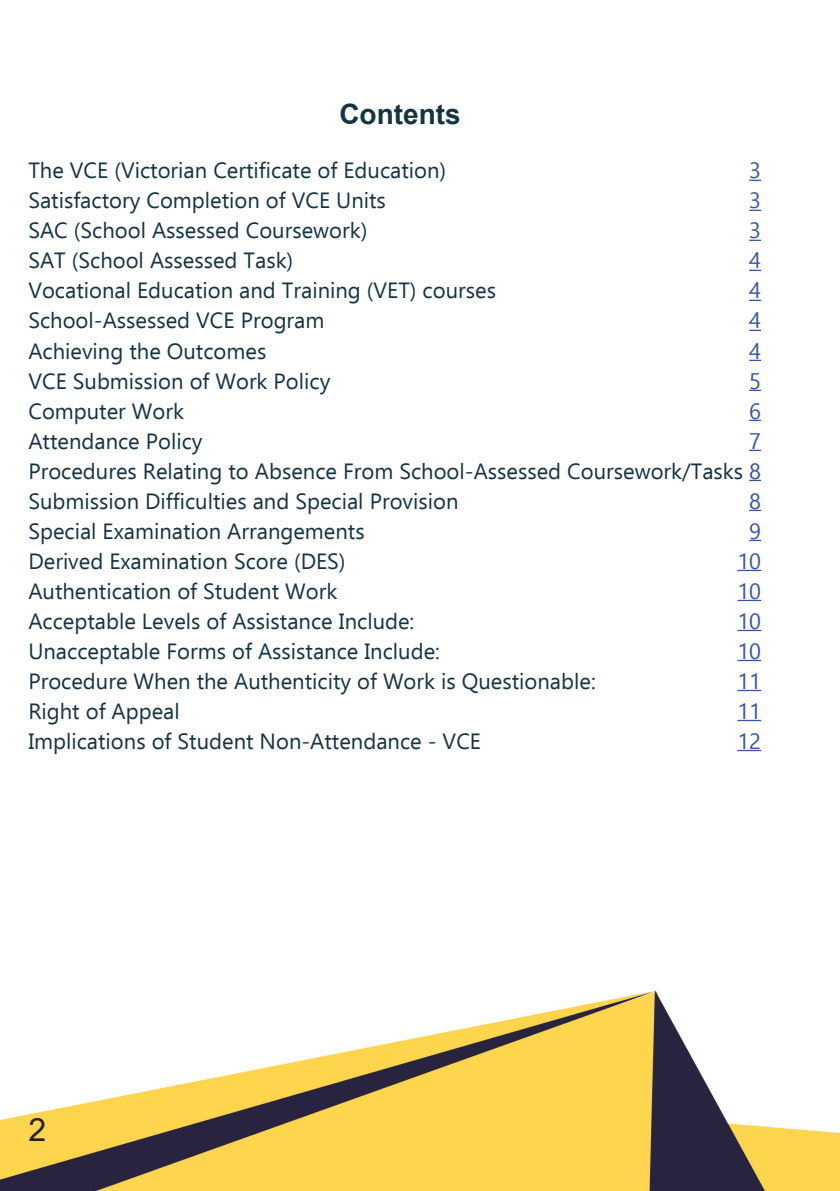
<style>
.page{position:relative;width:840px;height:1191px;background:#fff}
.page>*{position:absolute;margin:0;border:0;box-sizing:border-box;transform-origin:0 0}
.t1{font:32px "Arial";color:#231f20}
.t2{font:700 28px "Arial";color:#143444}
.t3{font:22px/30px "Ebrima";color:#143444;text-align:justify}
.t4{font:22px "Ebrima";color:#3853a3}
.s1{color:#3853a3}
</style>
<div class="page">
<img style="left:0;top:990px;width:839px;height:201px">
<svg style="left:737px;top:570px;width:23px;height:1px"></svg>
<svg style="left:737px;top:600px;width:23px;height:1px"></svg>
<svg style="left:737px;top:630px;width:23px;height:1px"></svg>
<svg style="left:737px;top:660px;width:23px;height:1px"></svg>
<svg style="left:737px;top:690px;width:23px;height:1px"></svg>
<svg style="left:737px;top:720px;width:23px;height:1px"></svg>
<svg style="left:737px;top:750px;width:23px;height:1px"></svg>
<p class="t2" style="left:339px;top:95px;width:123px">Contents</p>
<p class="t3" style="left:28px;top:155px;width:419px">The VCE (Victorian Certificate of Education)</p>
<p class="t4" style="left:748px;top:154px;width:13px">3</p>
<p class="t3" style="left:28px;top:185px;width:359px">Satisfactory Completion of VCE Units</p>
<p class="t4" style="left:748px;top:184px;width:13px">3</p>
<p class="t3" style="left:28px;top:215px;width:340px">SAC (School Assessed Coursework)</p>
<p class="t4" style="left:748px;top:214px;width:13px">3</p>
<p class="t3" style="left:28px;top:245px;width:266px">SAT (School Assessed Task)</p>
<p class="t4" style="left:748px;top:244px;width:13px">4</p>
<p class="t3" style="left:28px;top:275px;width:469px">Vocational Education and Training (VET) courses</p>
<p class="t4" style="left:748px;top:274px;width:13px">4</p>
<p class="t3" style="left:28px;top:305px;width:297px">School-Assessed VCE Program</p>
<p class="t4" style="left:748px;top:304px;width:13px">4</p>
<p class="t3" style="left:28px;top:335px;width:239px">Achieving the Outcomes</p>
<p class="t4" style="left:748px;top:334px;width:13px">4</p>
<p class="t3" style="left:28px;top:365px;width:303px">VCE Submission of Work Policy</p>
<p class="t4" style="left:748px;top:364px;width:13px">5</p>
<p class="t3" style="left:28px;top:395px;width:157px">Computer Work</p>
<p class="t4" style="left:748px;top:394px;width:13px">6</p>
<p class="t3" style="left:28px;top:425px;width:176px">Attendance Policy</p>
<p class="t3" style="left:28px;top:425px;width:733px;text-indent:720px"><span class="s1">7<br></span>Procedures Relating to Absence From School-Assessed Coursework/Tasks <span class="s1">8<br></span>Submission Difficulties and Special Provision</p>
<p class="t4" style="left:748px;top:484px;width:13px">8</p>
<p class="t3" style="left:28px;top:515px;width:337px">Special Examination Arrangements</p>
<p class="t4" style="left:748px;top:514px;width:13px">9</p>
<p class="t3" style="left:28px;top:545px;width:318px">Derived Examination Score (DES)</p>
<p class="t4" style="left:737px;top:544px;width:25px">10</p>
<p class="t3" style="left:28px;top:575px;width:310px">Authentication of Student Work</p>
<p class="t4" style="left:737px;top:574px;width:25px">10</p>
<p class="t3" style="left:28px;top:605px;width:387px">Acceptable Levels of Assistance Include:</p>
<p class="t4" style="left:737px;top:604px;width:25px">10</p>
<p class="t3" style="left:28px;top:635px;width:413px">Unacceptable Forms of Assistance Include:</p>
<p class="t4" style="left:737px;top:634px;width:25px">10</p>
<p class="t3" style="left:28px;top:665px;width:568px">Procedure When the Authenticity of Work is Questionable:</p>
<p class="t4" style="left:737px;top:664px;width:25px">11</p>
<p class="t3" style="left:28px;top:695px;width:153px">Right of Appeal</p>
<p class="t4" style="left:737px;top:694px;width:25px">11</p>
<p class="t3" style="left:28px;top:725px;width:454px">Implications of Student Non-Attendance - VCE</p>
<p class="t4" style="left:737px;top:724px;width:25px">12</p>
<h1 class="t1" style="left:28px;top:1107px;width:19px">2</h1>
</div>
